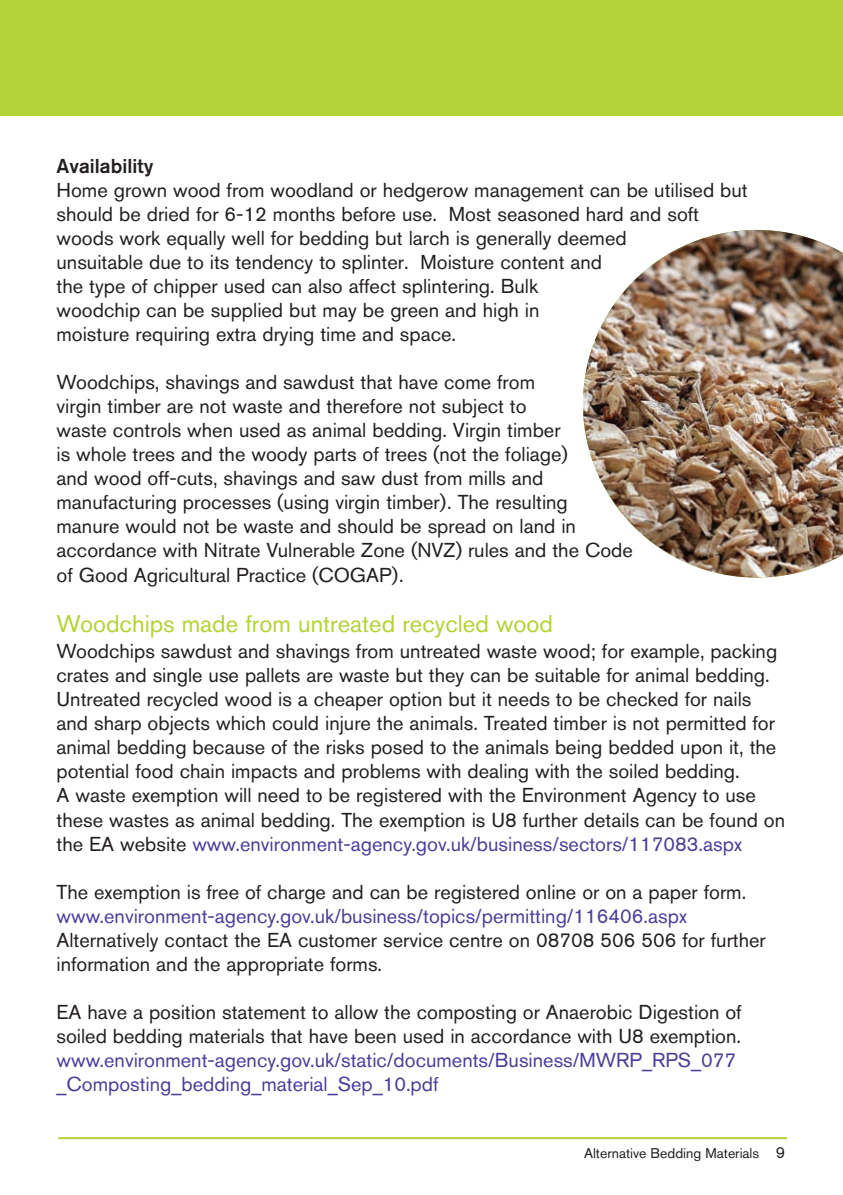
<style>
.page{position:relative;width:843px;height:1195px;background:#fff}
.page>*{position:absolute;margin:0;border:0;box-sizing:border-box;transform-origin:0 0}
.t1{font:24px "Akzidenz Grotesk BQ";color:#b3d237}
.t2{font:20px/24px "Akzidenz Grotesk BQ";color:#231f20}
.t3{font:20px/24px "Akzidenz Grotesk BQ";color:#4d3c98}
.t4{font:500 20px "Akzidenz Grotesk BQ";color:#231f20}
.t5{font:14px "Akzidenz Grotesk BQ";color:#231f20}
.s1{color:#4d3c98}
.s2{font-size:16px}
</style>
<div class="page">
<hr style="left:58px;top:1136px;width:729px;height:2px;background:#b3d237">
<div style="left:0;top:0;width:843px;height:116px;background:#b3d237"></div>
<img style="left:583px;top:230px;width:260px;height:347px">
<p class="t4" style="left:57px;top:159px;width:98px">Availability</p>
<p class="t2" style="left:57px;top:180px;width:693px">Home grown wood from woodland or hedgerow management can be utilised but should be dried for 6-12 months before use. Most seasoned hard and soft woods work equally well for bedding but larch is generally deemed<br>unsuitable due to its tendency to splinter. Moisture content and<br>the type of chipper used can also affect splintering. Bulk<br>woodchip can be supplied but may be green and high in<br>moisture requiring extra drying time and space.</p>
<p class="t2" style="left:57px;top:372px;width:578px">Woodchips, shavings and sawdust that have come from<br>virgin timber are not waste and therefore not subject to<br>waste controls when used as animal bedding. Virgin timber<br>is whole trees and the woody parts of trees (not the foliage)<br>and wood off-cuts, shavings and saw dust from mills and manufacturing processes (using virgin timber). The resulting manure would not be waste and should be spread on land in accordance with Nitrate Vulnerable Zone (NVZ) rules and the Code of Good Agricultural Practice (COGAP).</p>
<p class="t1" style="left:57px;top:615px;width:498px">Woodchips made from untreated recycled wood</p>
<p class="t2" style="left:57px;top:641px;width:730px">Woodchips sawdust and shavings from untreated waste wood; for example, packing crates and single use pallets are waste but they can be suitable for animal bedding.<br>Untreated recycled wood is a cheaper option but it needs to be checked for nails and sharp objects which could injure the animals. Treated timber is not permitted for animal bedding because of the risks posed to the animals being bedded upon it, the potential food chain impacts and problems with dealing with the soiled bedding.<br>A waste exemption will need to be registered with the Environment Agency to use these wastes as animal bedding. The exemption is U8 further details can be found on the EA website <span class="s1">www.environment-agency.gov.uk/business/sectors/117083.aspx</span></p>
<p class="t2" style="left:57px;top:881px;width:691px">The exemption is free of charge and can be registered online or on a paper form.</p>
<p class="t3" style="left:57px;top:905px;width:632px">www.environment-agency.gov.uk/business/topics/permitting/116406.aspx</p>
<p class="t2" style="left:57px;top:929px;width:711px">Alternatively contact the EA customer service centre on 08708 506 506 for further information and the appropriate forms.</p>
<p class="t2" style="left:57px;top:1001px;width:686px">EA have a position statement to allow the composting or Anaerobic Digestion of soiled bedding materials that have been used in accordance with U8 exemption.</p>
<p class="t3" style="left:57px;top:1049px;width:681px">www.environment-agency.gov.uk/static/documents/Business/MWRP_RPS_077 _Composting_bedding_material_Sep_10.pdf</p>
<p class="t5" style="left:584px;top:1148px;width:203px">Alternative Bedding Materials <span class="s2">9</span></p>
</div>
